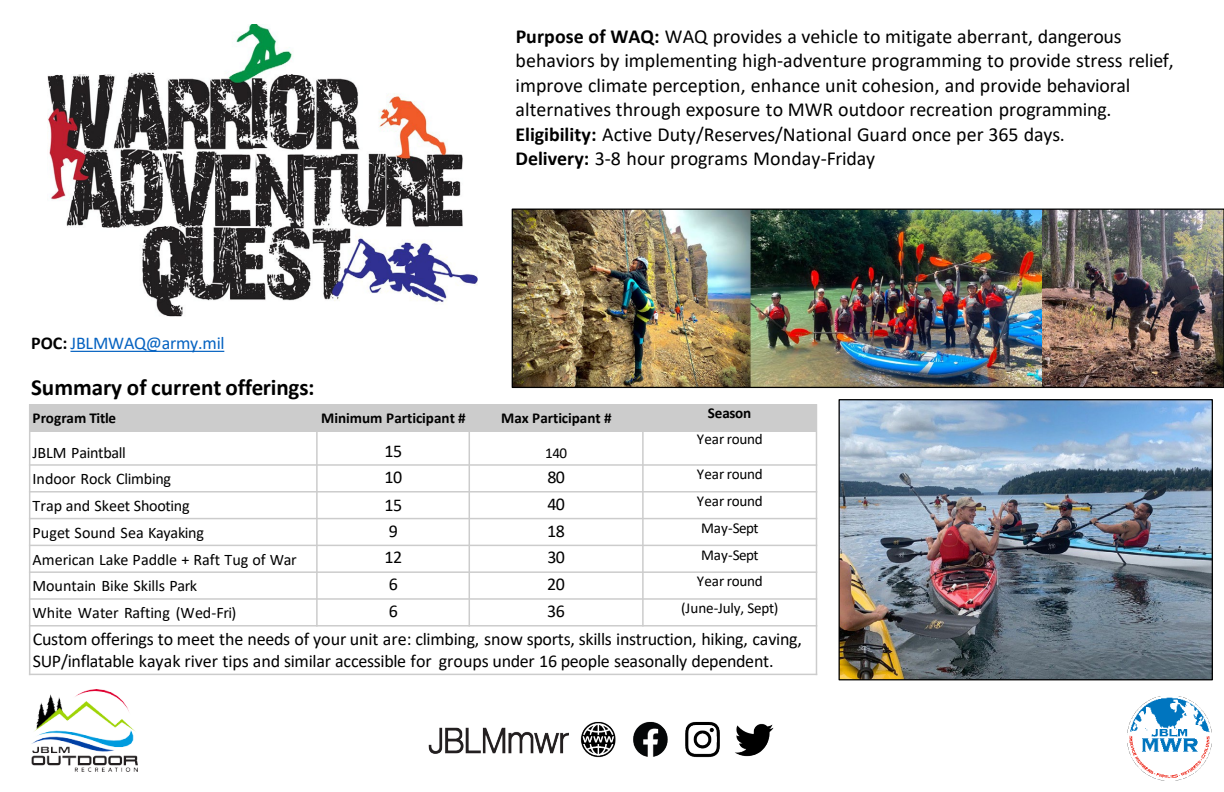
<style>
.page{position:relative;width:1224px;height:792px;background:#fff}
.page>*{position:absolute;margin:0;border:0;box-sizing:border-box;transform-origin:0 0}
.t1{font:700 23px "Calibri";letter-spacing:-.005em;color:#000}
.t2{font:20px/24.4px "Calibri";color:#000}
.t3{font:18px "Calibri";letter-spacing:-.015em;color:#000}
.t4{font:18px "Calibri";letter-spacing:-.01em;color:#0562c1}
.t5{font:16px "Calibri";letter-spacing:-.005em;color:#000}
.t6{font:15.2px "Calibri";letter-spacing:-.015em;color:#000}
.t7{font:700 15.2px "Calibri";letter-spacing:-.005em;color:#000}
.s1{font-weight:700;color:#000}
.s2{font-weight:700}
</style>
<div class="page">
<img style="left:48px;top:25px;width:429px;height:292px">
<div style="left:30px;top:404px;width:287px;height:28px;background:#ccc"></div>
<div style="left:317px;top:404px;width:152px;height:28px;background:#ccc"></div>
<div style="left:469px;top:404px;width:174px;height:28px;background:#ccc"></div>
<div style="left:643px;top:404px;width:173px;height:28px;background:#ccc"></div>
<hr style="left:316px;top:404px;width:2px;height:223px;background:#ccc">
<hr style="left:469px;top:404px;width:1px;height:223px;background:#ccc">
<hr style="left:642px;top:404px;width:2px;height:223px;background:#ccc">
<hr style="left:29px;top:464px;width:788px;height:2px;background:#ccc">
<hr style="left:29px;top:491px;width:788px;height:2px;background:#ccc">
<hr style="left:29px;top:518px;width:788px;height:1px;background:#ccc">
<hr style="left:29px;top:545px;width:788px;height:1px;background:#ccc">
<hr style="left:29px;top:571px;width:788px;height:2px;background:#ccc">
<hr style="left:29px;top:598px;width:788px;height:2px;background:#ccc">
<hr style="left:29px;top:625px;width:788px;height:2px;background:#ccc">
<hr style="left:29px;top:404px;width:1px;height:271px;background:#ccc">
<hr style="left:816px;top:404px;width:1px;height:271px;background:#ccc">
<hr style="left:29px;top:674px;width:788px;height:1px;background:#ccc">
<img style="left:1041px;top:211px;width:181px;height:175px">
<img style="left:514px;top:211px;width:527px;height:175px">
<div style="left:512px;top:209px;width:712px;height:179px;border:1px solid #000"></div>
<img style="left:841px;top:401px;width:370px;height:277px">
<div style="left:839px;top:399px;width:374px;height:281px;border:1px solid #000"></div>
<svg style="left:70px;top:351px;width:154px;height:1px"></svg>
<img style="left:31px;top:689px;width:107px;height:83px">
<img style="left:428px;top:721px;width:345px;height:37px">
<img style="left:1127px;top:696px;width:85px;height:84px">
<p class="t4" style="left:31px;top:330px;width:195px"><span class="s1">POC:</span> JBLMWAQ@army.mil</p>
<p class="t1" style="left:31px;top:371px;width:285px">Summary of current offerings:</p>
<p class="t2" style="left:516px;top:23px;width:660px"><span class="s2">Purpose of WAQ:</span> WAQ provides a vehicle to mitigate aberrant, dangerous behaviors by implementing high-adventure programming to provide stress relief, improve climate perception, enhance unit cohesion, and provide behavioral alternatives through exposure to MWR outdoor recreation programming.</p>
<p class="t2" style="left:516px;top:122px;width:551px"><span class="s2">Eligibility:</span> Active Duty/Reserves/National Guard once per 365 days.</p>
<p class="t2" style="left:516px;top:146px;width:361px"><span class="s2">Delivery:</span> 3-8 hour programs Monday-Friday</p>
<p class="t7" style="left:33px;top:407px;width:85px">Program Title</p>
<p class="t7" style="left:321px;top:407px;width:146px">Minimum Participant #</p>
<p class="t7" style="left:501px;top:407px;width:112px">Max Participant #</p>
<p class="t7" style="left:708px;top:403px;width:45px">Season</p>
<p class="t5" style="left:33px;top:441px;width:95px">JBLM Paintball</p>
<p class="t3" style="left:384px;top:439px;width:19px">15</p>
<p class="t6" style="left:545px;top:442px;width:24px">140</p>
<p class="t6" style="left:697px;top:429px;width:67px">Year round</p>
<p class="t5" style="left:33px;top:468px;width:140px">Indoor Rock Climbing</p>
<p class="t3" style="left:384px;top:465px;width:19px">10</p>
<p class="t3" style="left:547px;top:465px;width:19px">80</p>
<p class="t6" style="left:697px;top:464px;width:67px">Year round</p>
<p class="t5" style="left:33px;top:495px;width:159px">Trap and Skeet Shooting</p>
<p class="t3" style="left:384px;top:492px;width:19px">15</p>
<p class="t3" style="left:547px;top:491px;width:19px">40</p>
<p class="t6" style="left:697px;top:490px;width:67px">Year round</p>
<p class="t5" style="left:33px;top:521px;width:173px">Puget Sound Sea Kayaking</p>
<p class="t3" style="left:389px;top:518px;width:11px">9</p>
<p class="t3" style="left:547px;top:518px;width:19px">18</p>
<p class="t6" style="left:701px;top:517px;width:59px">May-Sept</p>
<p class="t5" style="left:33px;top:548px;width:266px">American Lake Paddle + Raft Tug of War</p>
<p class="t3" style="left:384px;top:545px;width:19px">12</p>
<p class="t3" style="left:547px;top:545px;width:19px">30</p>
<p class="t6" style="left:701px;top:544px;width:59px">May-Sept</p>
<p class="t5" style="left:33px;top:575px;width:166px">Mountain Bike Skills Park</p>
<p class="t3" style="left:389px;top:572px;width:11px">6</p>
<p class="t3" style="left:547px;top:572px;width:19px">20</p>
<p class="t6" style="left:697px;top:571px;width:67px">Year round</p>
<p class="t5" style="left:33px;top:602px;width:205px">White Water Rafting (Wed-Fri)</p>
<p class="t3" style="left:389px;top:599px;width:11px">6</p>
<p class="t3" style="left:547px;top:599px;width:19px">36</p>
<p class="t6" style="left:681px;top:598px;width:99px">(June-July, Sept)</p>
<p class="t3" style="left:33px;top:627px;width:771px">Custom offerings to meet the needs of your unit are: climbing, snow sports, skills instruction, hiking, caving,</p>
<p class="t3" style="left:33px;top:649px;width:742px">SUP/inflatable kayak river tips and similar accessible for groups under 16 people seasonally dependent.</p>
</div>
